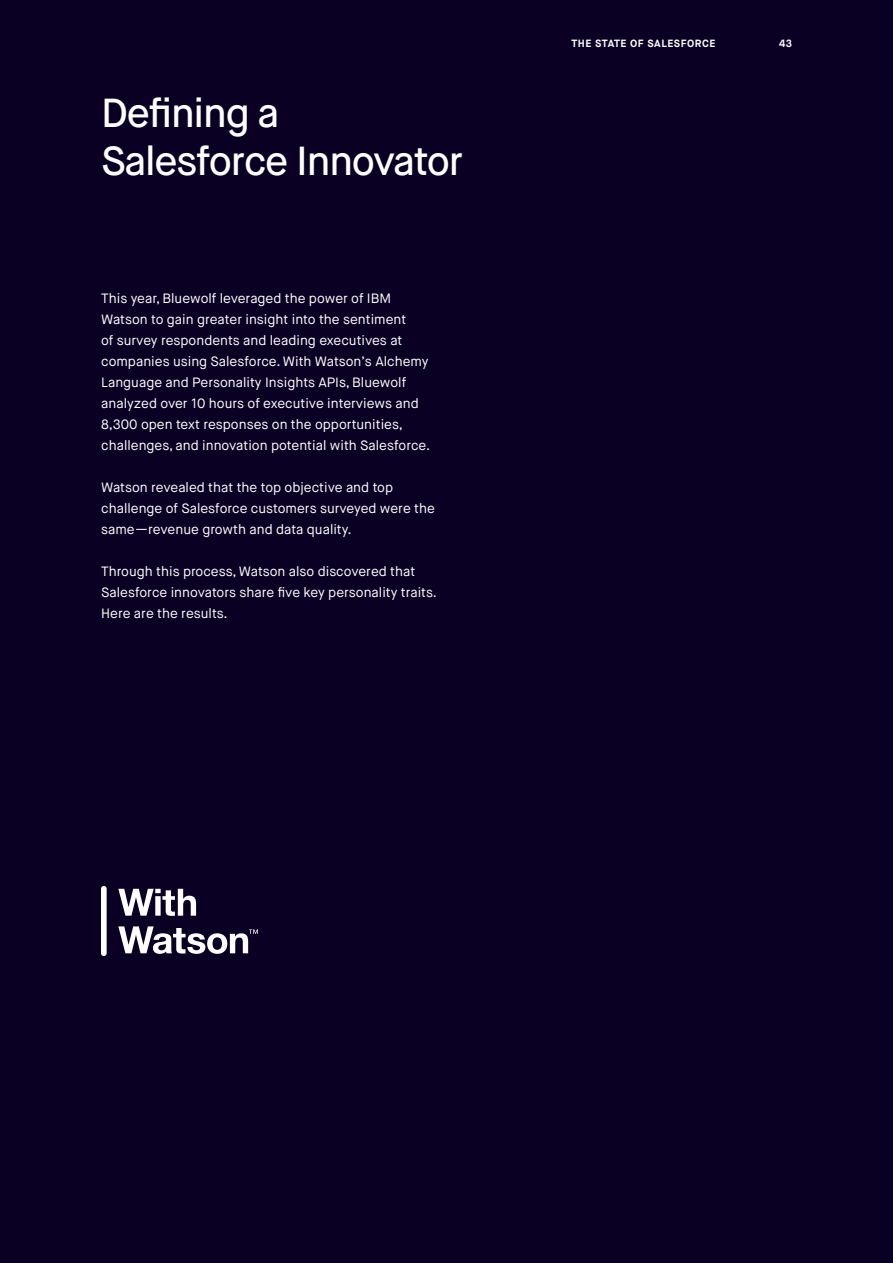
<style>
.page{position:relative;width:893px;height:1263px;background:#0a0023}
.page>*{position:absolute;margin:0;border:0;box-sizing:border-box;transform-origin:0 0}
.t1{font:500 40.5px/48px "Maison Neue";letter-spacing:-.03em;color:#fff}
.t2{font:13.5px/21px "Maison Neue";color:#fff}
.t3{font:700 10.5px "Maison Neue";letter-spacing:.05em;color:#fff}
</style>
<div class="page">
<svg style="left:101px;top:886px;width:157px;height:70px"></svg>
<h1 class="t1" style="left:101px;top:89px;width:364px">Defining a<br>Salesforce Innovator</h1>
<p class="t2" style="left:101px;top:287px;width:331px">This year, Bluewolf leveraged the power of IBM Watson to gain greater insight into the sentiment<br>of survey respondents and leading executives at companies using Salesforce. With Watson’s Alchemy Language and Personality Insights APIs, Bluewolf analyzed over 10 hours of executive interviews and 8,300 open text responses on the opportunities, challenges, and innovation potential with Salesforce.</p>
<p class="t2" style="left:101px;top:477px;width:335px">Watson revealed that the top objective and top challenge of Salesforce customers surveyed were the same—revenue growth and data quality.</p>
<p class="t2" style="left:101px;top:561px;width:337px">Through this process, Watson also discovered that<br>Salesforce innovators share five key personality traits.<br>Here are the results.</p>
<p class="t3" style="left:571px;top:37px;width:146px">THE STATE OF SALESFORCE</p>
<p class="t3" style="left:779px;top:37px;width:14px">43</p>
</div>
